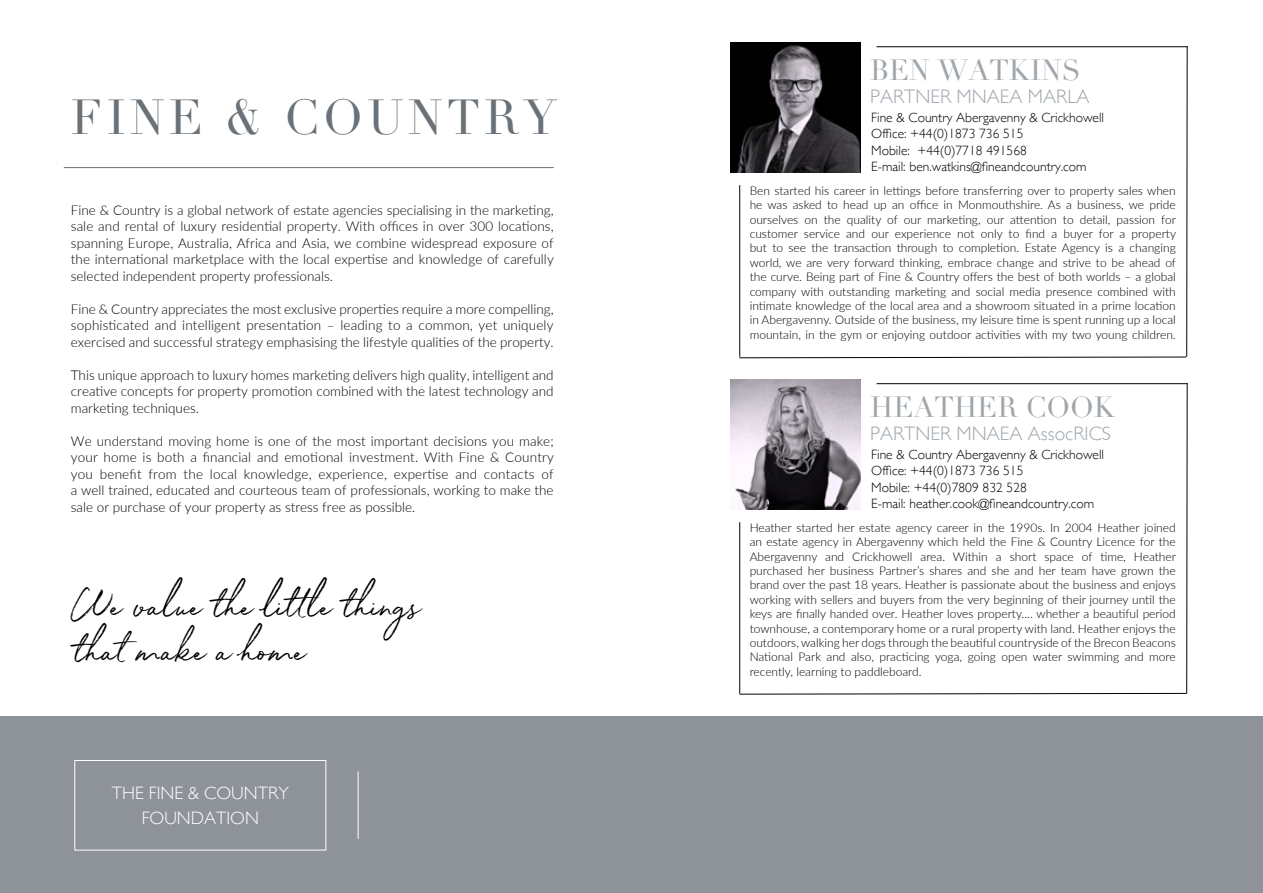
<style>
.page{position:relative;width:1263px;height:893px;background:#fff}
.page>*{position:absolute;margin:0;border:0;box-sizing:border-box;transform-origin:0 0}
.t1{font:48px "Didot";letter-spacing:.09em;color:#6a7278}
.t2{font:45px/45px "White Oleander";color:#000}
.t3{font:28.5px "Didot";color:#9fa6ac}
.t4{font:300 19.5px "Gill Sans";color:#9fa6ac}
.t5{font:300 18px/25.5px "Gill Sans";color:#fff;text-align:center}
.t6{font:300 13.5px/16.5px "Lato";color:#000;text-align:justify}
.t7{font:300 13.5px/16.2px "Gill Sans";color:#000}
.t8{font:300 12px/14.4px "Lato";color:#000;text-align:justify}
</style>
<div class="page">
<div style="left:0;top:716px;width:1263px;height:177px;background:#8e9299"></div>
<hr style="left:64px;top:167px;width:490px;height:1px;background:#6a7278">
<hr style="left:358px;top:772px;width:1px;height:67px;background:#fff">
<div style="left:74px;top:760px;width:252px;height:90px;border:1px solid #fff"></div>
<div style="left:730px;top:43px;width:130px;height:130px;background:#010101"></div>
<svg style="left:739px;top:46px;width:448px;height:312px"></svg>
<img style="left:730px;top:380px;width:130px;height:113px">
<svg style="left:739px;top:383px;width:448px;height:311px"></svg>
<h1 class="t1" style="left:71px;top:88px;width:488px">FINE &amp; COUNTRY</h1>
<p class="t6" style="left:71px;top:201px;width:484px">Fine &amp; Country is a global network of estate agencies specialising in the marketing, sale and rental of luxury residential property. With offices in over 300 locations, spanning Europe, Australia, Africa and Asia, we combine widespread exposure of the international marketplace with the local expertise and knowledge of carefully selected independent property professionals.</p>
<p class="t6" style="left:71px;top:300px;width:484px">Fine &amp; Country appreciates the most exclusive properties require a more compelling, sophisticated and intelligent presentation – leading to a common, yet uniquely exercised and successful strategy emphasising the lifestyle qualities of the property.</p>
<p class="t6" style="left:71px;top:366px;width:484px">This unique approach to luxury homes marketing delivers high quality, intelligent and creative concepts for property promotion combined with the latest technology and marketing techniques.</p>
<p class="t6" style="left:71px;top:432px;width:484px">We understand moving home is one of the most important decisions you make; your home is both a financial and emotional investment. With Fine &amp; Country you benefit from the local knowledge, experience, expertise and contacts of a well trained, educated and courteous team of professionals, working to make the sale or purchase of your property as stress free as possible.</p>
<h2 class="t2" style="left:73px;top:577px;width:348px">We value the little things that make a home</h2>
<h3 class="t5" style="left:112px;top:779px;width:179px">THE FINE &amp; COUNTRY<br>FOUNDATION</h3>
<h3 class="t3" style="left:870px;top:53px;width:212px">BEN WATKINS</h3>
<h3 class="t4" style="left:870px;top:81px;width:221px">PARTNER MNAEA MARLA</h3>
<p class="t7" style="left:871px;top:109px;width:234px">Fine &amp; Country Abergavenny &amp; Crickhowell Office: +44(0)1873 736 515<br>Mobile: +44(0)7718 491568<br>E-mail: ben.watkins@fineandcountry.com</p>
<p class="t8" style="left:750px;top:183px;width:428px">Ben started his career in lettings before transferring over to property sales when he was asked to head up an office in Monmouthshire. As a business, we pride ourselves on the quality of our marketing, our attention to detail, passion for customer service and our experience not only to find a buyer for a property but to see the transaction through to completion. Estate Agency is a changing world, we are very forward thinking, embrace change and strive to be ahead of the curve. Being part of Fine &amp; Country offers the best of both worlds – a global company with outstanding marketing and social media presence combined with intimate knowledge of the local area and a showroom situated in a prime location in Abergavenny. Outside of the business, my leisure time is spent running up a local mountain, in the gym or enjoying outdoor activities with my two young children.</p>
<h3 class="t3" style="left:870px;top:390px;width:246px">HEATHER COOK</h3>
<h3 class="t4" style="left:870px;top:418px;width:242px">PARTNER MNAEA AssocRICS</h3>
<p class="t7" style="left:871px;top:446px;width:234px">Fine &amp; Country Abergavenny &amp; Crickhowell Office: +44(0)1873 736 515<br>Mobile: +44(0)7809 832 528<br>E-mail: heather.cook@fineandcountry.com</p>
<p class="t8" style="left:750px;top:520px;width:428px">Heather started her estate agency career in the 1990s. In 2004 Heather joined an estate agency in Abergavenny which held the Fine &amp; Country Licence for the Abergavenny and Crickhowell area. Within a short space of time, Heather purchased her business Partner’s shares and she and her team have grown the brand over the past 18 years. Heather is passionate about the business and enjoys working with sellers and buyers from the very beginning of their journey until the keys are finally handed over. Heather loves property.... whether a beautiful period townhouse, a contemporary home or a rural property with land. Heather enjoys the outdoors, walking her dogs through the beautiful countryside of the Brecon Beacons National Park and also, practicing yoga, going open water swimming and more recently, learning to paddleboard.</p>
</div>
